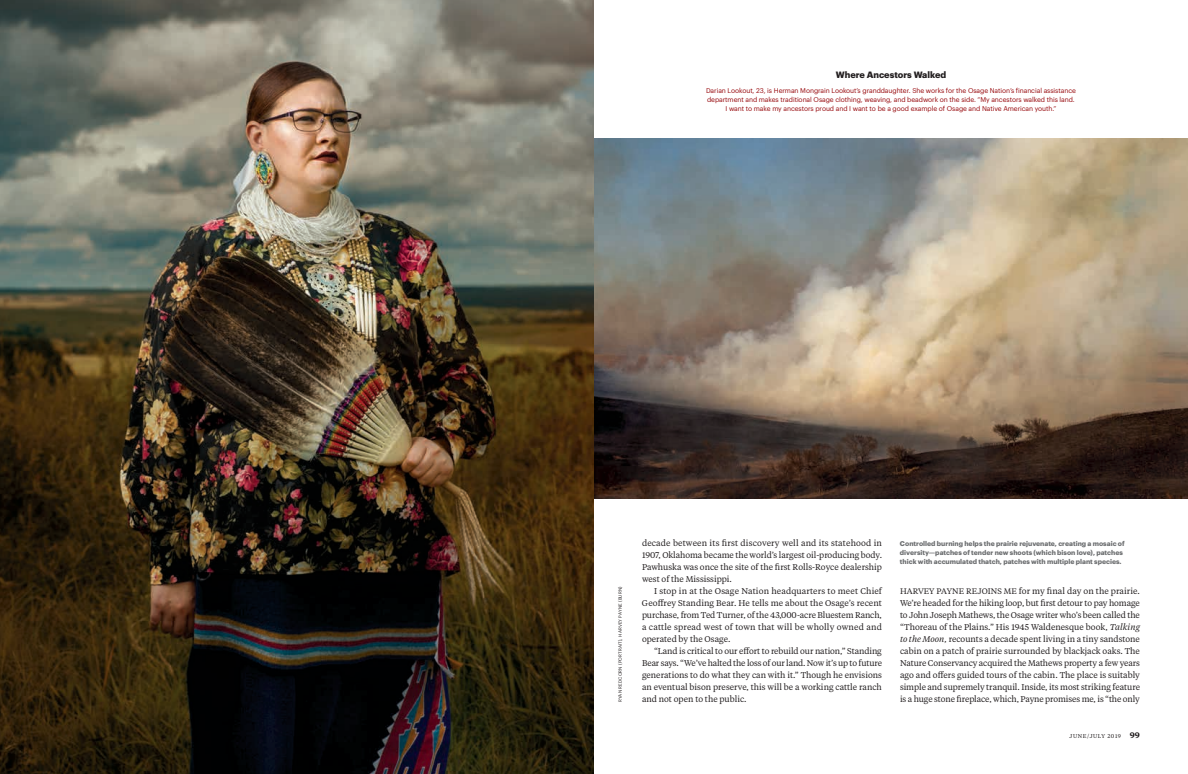
<style>
.page{position:relative;width:1188px;height:774px;background:#fff}
.page>*{position:absolute;margin:0;border:0;box-sizing:border-box;transform-origin:0 0}
.t1{font:700 9px "Graphik";color:#231f20}
.t2{font:8.4px/12px "Grosvenor";color:#231f20;text-align:justify}
.t3{font:6.8px/9px "Graphik";letter-spacing:-.01em;color:#96070b;text-align:center}
.t4{font:700 6.8px/9px "Graphik";color:#6d6f71}
.t5{font:5.5px "Grosvenor";letter-spacing:.1em;color:#231f20}
.t6{font:4.5px "Graphik";letter-spacing:.03em;color:#231f20}
.s1{font-size:8px}
.s2{font-style:italic}
.s3{font-weight:700;font-size:8px}
</style>
<div class="page">
<img style="left:0;top:0;width:594px;height:774px">
<img style="left:594px;top:139px;width:594px;height:360px">
<p class="t1" style="left:836px;top:68px;width:112px">Where Ancestors Walked</p>
<p class="t3" style="left:706px;top:85px;width:371px">Darian Lookout, 23, is Herman Mongrain Lookout’s granddaughter. She works for the Osage Nation’s financial assistance department and makes traditional Osage clothing, weaving, and beadwork on the side. “My ancestors walked this land.<br>I want to make my ancestors proud and I want to be a good example of Osage and Native American youth.”</p>
<p class="t2" style="left:642px;top:537px;width:242px">decade between its first discovery well and its statehood in 1907, Oklahoma became the world’s largest oil-producing body.<br>Pawhuska was once the site of the first Rolls-Royce dealership west of the Mississippi.</p>
<p class="t2" style="left:642px;top:585px;width:242px;text-indent:12px">I stop in at the Osage Nation headquarters to meet Chief Geoffrey Standing Bear. He tells me about the Osage’s recent purchase, from Ted Turner, of the 43,000-acre Bluestem Ranch, a cattle spread west of town that will be wholly owned and operated by the Osage.</p>
<p class="t2" style="left:642px;top:645px;width:242px;text-indent:12px">“Land is critical to our effort to rebuild our nation,” Standing Bear says. “We’ve halted the loss of our land. Now it’s up to future generations to do what they can with it.” Though he envisions an eventual bison preserve, this will be a working cattle ranch and not open to the public.</p>
<p class="t4" style="left:900px;top:538px;width:226px">Controlled burning helps the prairie rejuvenate, creating a mosaic of diversity—patches of tender new shoots (which bison love), patches thick with accumulated thatch, patches with multiple plant species.</p>
<p class="t6" style="left:617px;top:702px;width:117px;rotate:-90deg">RYAN REDCORN (PORTRAIT), HARVEY PAYNE (BURN)</p>
<p class="t2" style="left:900px;top:585px;width:242px"><span class="s1">HARVEY PAYNE REJOINS ME</span> for my final day on the prairie.<br>We’re headed for the hiking loop, but first detour to pay homage to John Joseph Mathews, the Osage writer who’s been called the “Thoreau of the Plains.” His 1945 Waldenesque book, <span class="s2">Talking to the Moon,</span> recounts a decade spent living in a tiny sandstone cabin on a patch of prairie surrounded by blackjack oaks. The Nature Conservancy acquired the Mathews property a few years ago and offers guided tours of the cabin. The place is suitably simple and supremely tranquil. Inside, its most striking feature is a huge stone fireplace, which, Payne promises me, is “the only</p>
<p class="t5" style="left:1070px;top:732px;width:72px">JUNE/JULY 2019 <span class="s3">99</span></p>
</div>
